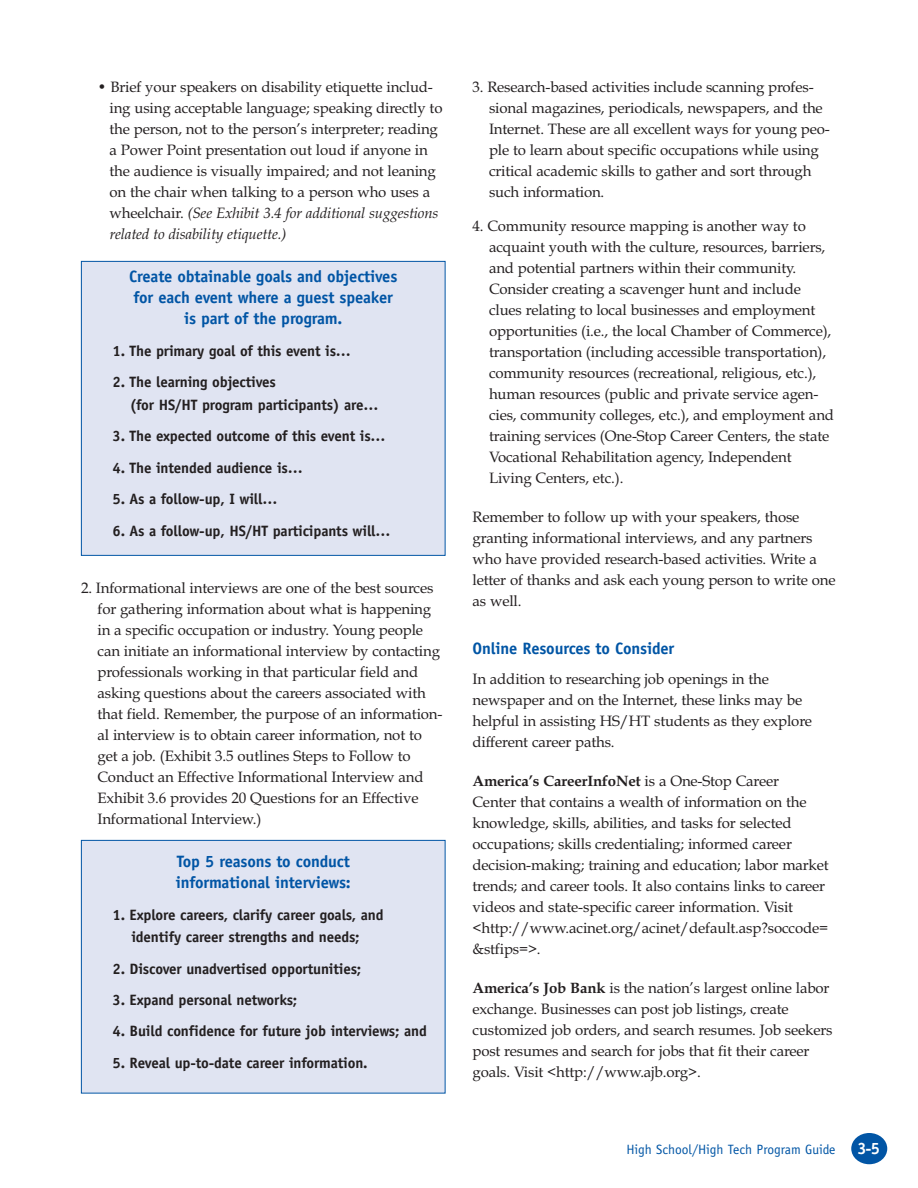
<style>
.page{position:relative;width:918px;height:1188px;background:#fff}
.page>*{position:absolute;margin:0;border:0;box-sizing:border-box;transform-origin:0 0}
.t1{font:700 16.5px/21px "Officina Sans";letter-spacing:-.01em;color:#0155a5;text-align:center}
.t2{font:700 16.5px "Officina Sans";color:#fff}
.t3{font:15px/21px "Book Antiqua";letter-spacing:-.01em;color:#231f20}
.t4{font:700 15px/22.5px "Officina Sans";letter-spacing:-.01em;color:#231f20}
.t5{font:13.5px "Officina Sans";color:#0155a5}
.s1{font-style:italic}
.s2{font-weight:700}
</style>
<div class="page">
<div style="left:81px;top:840px;width:364px;height:253px;background:#e0e4f2"></div>
<div style="left:81px;top:840px;width:365px;height:254px;border:1px solid #0155a5"></div>
<div style="left:81px;top:261px;width:364px;height:294px;background:#e0e4f2"></div>
<div style="left:81px;top:261px;width:365px;height:295px;border:1px solid #0155a5"></div>
<div style="left:851px;top:1133px;width:36px;height:31px;background:#0155a5;border-radius:50%"></div>
<p class="t3" style="left:110px;top:78px;width:335px;text-indent:-12px">• Brief your speakers on disability etiquette includ&shy;ing using acceptable language; speaking directly to the person, not to the person’s interpreter; reading a Power Point presentation out loud if anyone in the audience is visually impaired; and not leaning on the chair when talking to a person who uses a wheelchair. <span class="s1">(See Exhibit 3.4 for additional suggestions related to disability etiquette.)</span></p>
<p class="t1" style="left:129px;top:268px;width:270px">Create obtainable goals and objectives for each event where a guest speaker is part of the program.</p>
<p class="t4" style="left:112px;top:341px;width:240px">1. The primary goal of this event is…</p>
<p class="t4" style="left:130px;top:372px;width:250px;text-indent:-17px">2. The learning objectives<br>(for HS/HT program participants) are…</p>
<p class="t4" style="left:112px;top:426px;width:275px">3. The expected outcome of this event is…</p>
<p class="t4" style="left:112px;top:458px;width:192px">4. The intended audience is…</p>
<p class="t4" style="left:112px;top:489px;width:166px">5. As a follow-up, I will…</p>
<p class="t4" style="left:112px;top:521px;width:280px">6. As a follow-up, HS/HT participants will…</p>
<p class="t3" style="left:98px;top:579px;width:347px;text-indent:-16px">2. Informational interviews are one of the best sources for gathering information about what is happening in a specific occupation or industry. Young people can initiate an informational interview by contacting professionals working in that particular field and asking questions about the careers associated with that field. Remember, the purpose of an information&shy;al interview is to obtain career information, not to get a job. (Exhibit 3.5 outlines Steps to Follow to Conduct an Effective Informational Interview and Exhibit 3.6 provides 20 Questions for an Effective Informational Interview.)</p>
<p class="t1" style="left:176px;top:852px;width:177px;text-align:left">Top 5 reasons to conduct informational interviews:</p>
<p class="t4" style="left:112px;top:904px;width:273px;text-align:center">1. Explore careers, clarify career goals, and identify career strengths and needs;</p>
<p class="t4" style="left:112px;top:958px;width:250px">2. Discover unadvertised opportunities;</p>
<p class="t4" style="left:112px;top:990px;width:186px">3. Expand personal networks;</p>
<p class="t4" style="left:112px;top:1021px;width:316px">4. Build confidence for future job interviews; and</p>
<p class="t4" style="left:112px;top:1053px;width:257px">5. Reveal up-to-date career information.</p>
<p class="t3" style="left:489px;top:78px;width:342px;text-indent:-16px">3. Research-based activities include scanning profes&shy;sional magazines, periodicals, newspapers, and the Internet. These are all excellent ways for young peo&shy;ple to learn about specific occupations while using critical academic skills to gather and sort through such information.</p>
<p class="t3" style="left:489px;top:218px;width:347px;text-indent:-16px">4. Community resource mapping is another way to acquaint youth with the culture, resources, barriers, and potential partners within their community.<br>Consider creating a scavenger hunt and include clues relating to local businesses and employment opportunities (i.e., the local Chamber of Commerce), transportation (including accessible transportation), community resources (recreational, religious, etc.), human resources (public and private service agen&shy;cies, community colleges, etc.), and employment and training services (One-Stop Career Centers, the state Vocational Rehabilitation agency, Independent Living Centers, etc.).</p>
<p class="t3" style="left:472px;top:509px;width:365px">Remember to follow up with your speakers, those granting informational interviews, and any partners who have provided research-based activities. Write a letter of thanks and ask each young person to write one as well.</p>
<p class="t1" style="left:472px;top:640px;width:203px">Online Resources to Consider</p>
<p class="t3" style="left:472px;top:671px;width:341px">In addition to researching job openings in the newspaper and on the Internet, these links may be helpful in assisting HS/HT students as they explore different career paths.</p>
<p class="t3" style="left:472px;top:773px;width:358px"><span class="s2">America’s CareerInfoNet</span> is a One-Stop Career<br>Center that contains a wealth of information on the knowledge, skills, abilities, and tasks for selected occupations; skills credentialing; informed career decision-making; training and education; labor market trends; and career tools. It also contains links to career videos and state-specific career information. Visit &lt;http://www.acinet.org/acinet/default.asp?soccode= &amp;stfips=&gt;.</p>
<p class="t3" style="left:472px;top:980px;width:362px"><span class="s2">America’s Job Bank</span> is the nation’s largest online labor exchange. Businesses can post job listings, create customized job orders, and search resumes. Job seekers post resumes and search for jobs that fit their career goals. Visit &lt;http://www.ajb.org&gt;.</p>
<p class="t5" style="left:626px;top:1145px;width:211px">High School/High Tech Program Guide</p>
<p class="t2" style="left:857px;top:1142px;width:24px">3-5</p>
</div>
